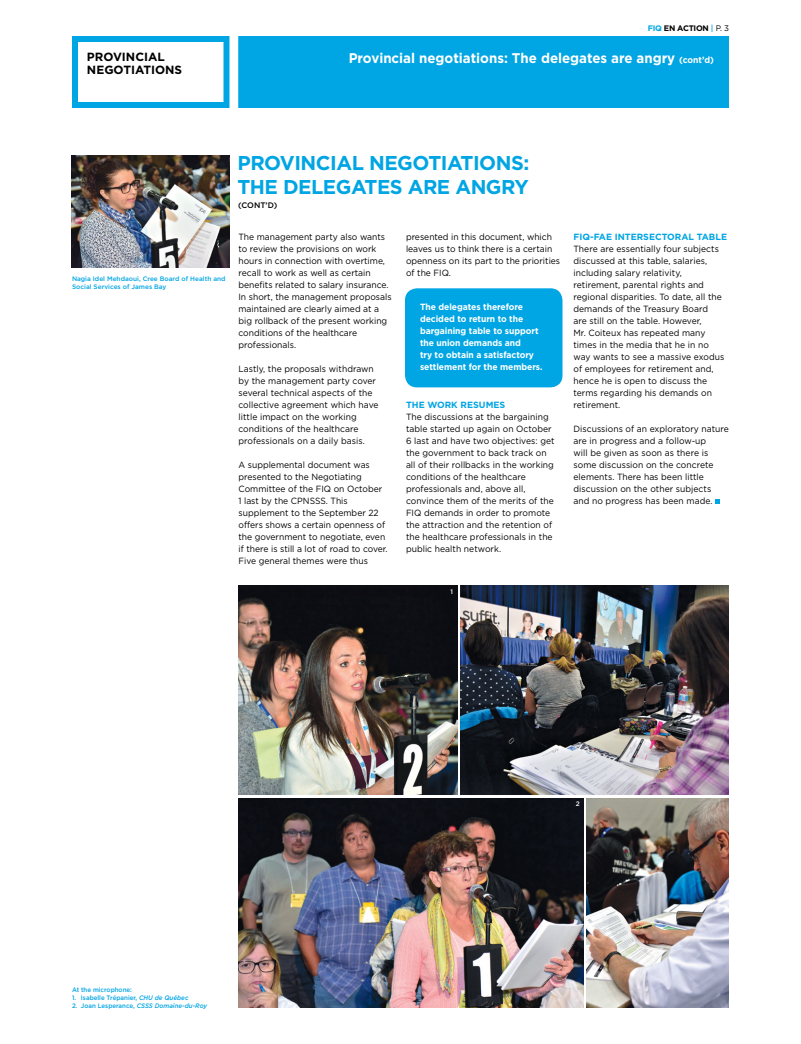
<style>
.page{position:relative;width:801px;height:1044px;background:#fff}
.page>*{position:absolute;margin:0;border:0;box-sizing:border-box;transform-origin:0 0}
.t1{font:700 20px/24px "Gotham";letter-spacing:-.025em;color:#00a5e3}
.t2{font:700 14px "Gotham";color:#fff;scale:.95 1}
.t3{font:700 11.9px/13.6px "Gotham";color:#000}
.t4{font:9px/12px "Gotham";letter-spacing:.005em;color:#000;scale:.95 1}
.t5{font:700 9px/12px "Gotham";letter-spacing:-.005em;color:#fff;scale:.95 1}
.t6{font:700 9px "Gotham";color:#00a5e3}
.t7{font:700 8px "Gotham";letter-spacing:-.03em;color:#000}
.t8{font:500 8px "Gotham";color:#000}
.t9{font:500 6.5px/8px "Gotham";color:#00a5e3}
.t10{font:500 6.5px "Gotham";color:#00a5e3;scale:.95 1}
.t11{font:italic 500 6.5px "Gotham";color:#00a5e3;scale:.95 1}
.t12{font:500 6.5px "Gotham";color:#fff}
.s1{color:#00a5e3}
.s2{font-weight:500;color:#00a5e3}
.s3{font-weight:400}
.s4{font-size:9px}
.s5{font-style:italic}
.s6{font-style:normal}
</style>
<div class="page">
<svg style="left:715px;top:500px;width:5px;height:4px"></svg>
<div style="left:405px;top:288px;width:157px;height:99px;background:#00a5e3;border-radius:12px"></div>
<div style="left:72px;top:36px;width:158px;height:72px;border:6px solid #00a5e3"></div>
<div style="left:242px;top:39px;width:484px;height:66px;background:#00a5e3"></div>
<div style="left:238px;top:36px;width:491px;height:72px;border:6px solid #00a5e3"></div>
<img style="left:238px;top:798px;width:346px;height:210px">
<img style="left:586px;top:798px;width:143px;height:210px">
<img style="left:460px;top:585px;width:269px;height:210px">
<img style="left:238px;top:585px;width:220px;height:210px">
<img style="left:72px;top:156px;width:158px;height:111px">
<p class="t7" style="left:648px;top:23px;width:83px"><span class="s1">FIQ</span> en action <span class="s2">|</span> <span class="s3">p. 3</span></p>
<h3 class="t3" style="left:87px;top:50px;width:95px">Provi ncial negotiations</h3>
<h2 class="t2" style="left:349px;top:50px;width:386px">Provincial negotiations: The delegates are angry <span class="s4">(cont’d)</span></h2>
<p class="t9" style="left:72px;top:275px;width:155px">Nagia Idel Mehdaoui, Cree Board of Health and<br>Social Services of James Bay</p>
<h1 class="t1" style="left:238px;top:150px;width:293px">Provi ncial negotiations:<br>Th e delegates are angry</h1>
<p class="t8" style="left:238px;top:201px;width:41px">(cont’d)</p>
<p class="t4" style="left:238px;top:231px;width:163px">The management party also wants to review the provisions on work hours in connection with overtime, recall to work as well as certain benefits related to salary insurance.<br>In short, the management proposals maintained are clearly aimed at a big rollback of the present working conditions of the healthcare professionals.</p>
<p class="t4" style="left:238px;top:363px;width:149px">Lastly, the proposals withdrawn by the management party cover several technical aspects of the collective agreement which have little impact on the working conditions of the healthcare professionals on a daily basis.</p>
<p class="t4" style="left:238px;top:459px;width:159px">A supplemental document was presented to the Negotiating<br>Committee of the FIQ on October<br>1 last by the CPNSSS. This supplement to the September 22 offers shows a certain openness of the government to negotiate, even if there is still a lot of road to cover.<br>Five general themes were thus</p>
<p class="t4" style="left:406px;top:231px;width:164px">presented in this document, which leaves us to think there is a certain openness on its part to the priorities of the FIQ.</p>
<p class="t5" style="left:420px;top:301px;width:131px">The delegates therefore decided to return to the bargaining table to support the union demands and<br>try to obtain a satisfactory settlement for the members.</p>
<p class="t6" style="left:406px;top:400px;width:100px">Th e work resum es</p>
<p class="t4" style="left:406px;top:411px;width:158px">The discussions at the bargaining table started up again on October<br>6 last and have two objectives: get the government to back track on all of their rollbacks in the working conditions of the healthcare professionals and, above all, convince them of the merits of the<br>FIQ demands in order to promote the attraction and the retention of the healthcare professionals in the public health network.</p>
<p class="t12" style="left:451px;top:588px;width:4px">1</p>
<p class="t6" style="left:574px;top:232px;width:155px">FIQ-FAE i ntersectoral table</p>
<p class="t4" style="left:574px;top:243px;width:160px">There are essentially four subjects discussed at this table, salaries, including salary relativity, retirement, parental rights and regional disparities. To date, all the demands of the Treasury Board<br>are still on the table. However,<br>Mr. Coiteux has repeated many times in the media that he in no way wants to see a massive exodus of employees for retirement and, hence he is open to discuss the terms regarding his demands on retirement.</p>
<p class="t4" style="left:574px;top:423px;width:165px">Discussions of an exploratory nature are in progress and a follow-up<br>will be given as soon as there is some discussion on the concrete elements. There has been little discussion on the other subjects and no progress has been made.</p>
<p class="t10" style="left:72px;top:986px;width:65px">At the microphone:</p>
<p class="t10" style="left:72px;top:994px;width:124px">1. I sabelle Trépanier, <span class="s5">CHU de Québec</span></p>
<p class="t11" style="left:72px;top:1002px;width:144px"><span class="s6">2. Joan Lesperance,</span> CSSS Domaine-du-Roy</p>
<p class="t12" style="left:576px;top:800px;width:5px">2</p>
</div>
